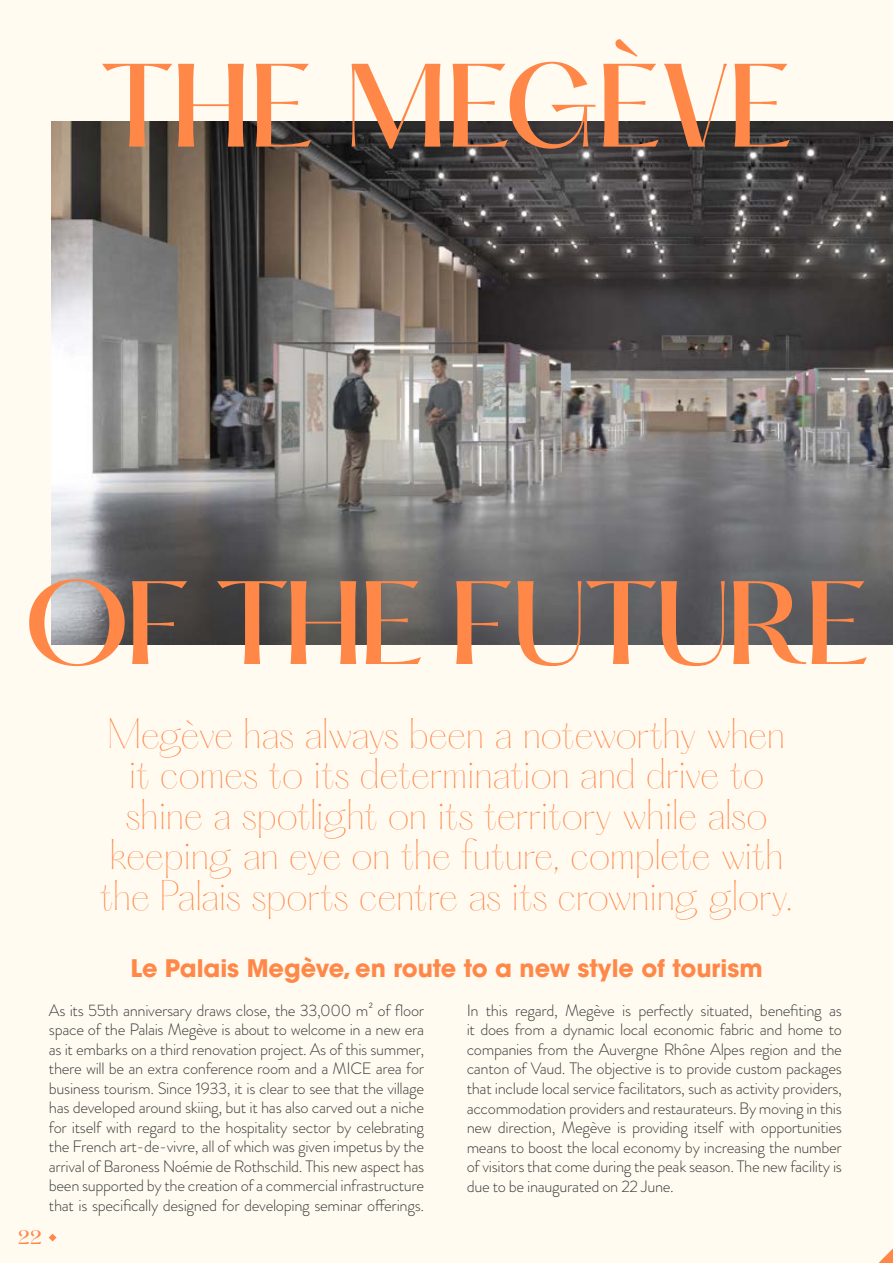
<style>
.page{position:relative;width:893px;height:1263px;background:#fffbf1}
.page>*{position:absolute;margin:0;border:0;box-sizing:border-box;transform-origin:0 0}
.t1{font:500 103.5px "PP Hatton";letter-spacing:-.04em;color:#ff8849}
.t2{font:200 37.5px/40.5px "PP Hatton";letter-spacing:-.02em;color:#ff8849;text-align:center}
.t3{font:700 24px "ITC Avant Garde Std";color:#ff8849}
.t4{font:500 16.95px "PP Hatton";color:#ff8849}
.t5{font:300 16.5px/19.5px "Brandon Grotesque";letter-spacing:-.02em;color:#3c3c3b;text-align:justify}
</style>
<div class="page">
<img style="left:51px;top:121px;width:842px;height:523px">
<svg style="left:49px;top:1233px;width:8px;height:8px"></svg>
<svg style="left:879px;top:1248px;width:14px;height:15px"></svg>
<h1 class="t1" style="left:100px;top:50px;width:695px">THE MEGÈVE</h1>
<h1 class="t1" style="left:23px;top:568px;width:849px">OF THE FUTURE</h1>
<h2 class="t2" style="left:100px;top:714px;width:695px">Megève has always been a noteworthy when it comes to its determination and drive to shine a spotlight on its territory while also keeping an eye on the future, complete with the Palais sports centre as its crowning glory.</h2>
<h3 class="t3" style="left:130px;top:952px;width:634px">Le Palais Megève, en route to a new style of tourism</h3>
<p class="t5" style="left:49px;top:1000px;width:377px">As its 55th anniversary draws close, the 33,000 m² of floor space of the Palais Megève is about to welcome in a new era as it embarks on a third renovation project. As of this summer, there will be an extra conference room and a MICE area for business tourism. Since 1933, it is clear to see that the village has developed around skiing, but it has also carved out a niche for itself with regard to the hospitality sector by celebrating the French art-de-vivre, all of which was given impetus by the arrival of Baroness Noémie de Rothschild. This new aspect has been supported by the creation of a commercial infrastructure that is specifically designed for developing seminar offerings.</p>
<p class="t5" style="left:467px;top:1000px;width:377px">In this regard, Megève is perfectly situated, benefiting as it does from a dynamic local economic fabric and home to companies from the Auvergne Rhône Alpes region and the canton of Vaud. The objective is to provide custom packages that include local service facilitators, such as activity providers, accommodation providers and restaurateurs. By moving in this new direction, Megève is providing itself with opportunities means to boost the local economy by increasing the number of visitors that come during the peak season. The new facility is due to be inaugurated on 22 June.</p>
<p class="t4" style="left:18px;top:1228px;width:25px">22</p>
</div>
